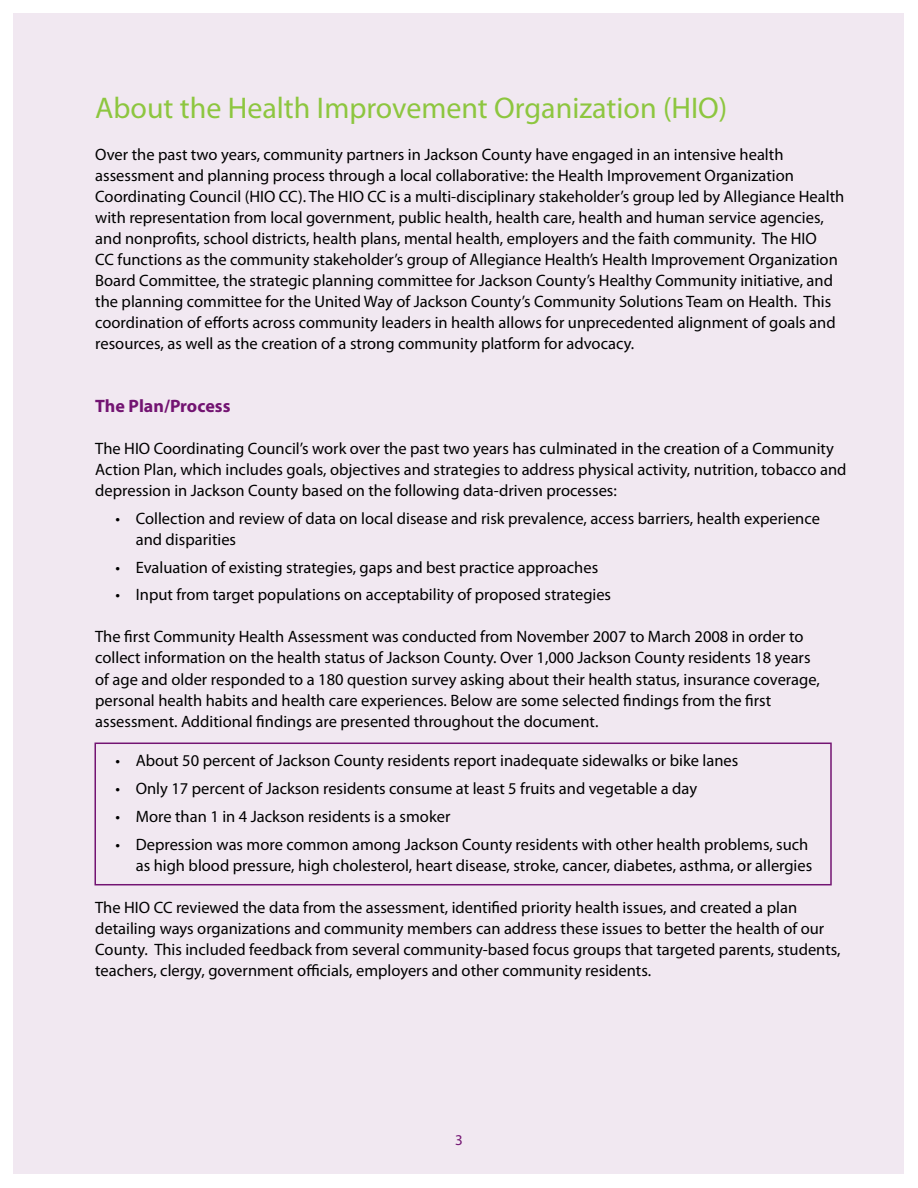
<style>
.page{position:relative;width:918px;height:1188px;background:#fff}
.page>*{position:absolute;margin:0;border:0;box-sizing:border-box;transform-origin:0 0}
.t1{font:30px "Myriad Pro";color:#8dc63f}
.t2{font:700 18px "Myriad Pro";color:#731472}
.t3{font:16.5px/21px "Myriad Pro";color:#000}
.t4{font:15px "Myriad Pro";color:#731472}
</style>
<div class="page">
<div style="left:14px;top:14px;width:890px;height:1160px;background:#f1e8f1"></div>
<div style="left:94px;top:743px;width:738px;height:142px;border:2px solid #731472"></div>
<h1 class="t1" style="left:95px;top:90px;width:634px">About the Health Improvement Organization (HIO)</h1>
<p class="t3" style="left:95px;top:144px;width:751px">Over the past two years, community partners in Jackson County have engaged in an intensive health assessment and planning process through a local collaborative: the Health Improvement Organization Coordinating Council (HIO CC). The HIO CC is a multi-disciplinary stakeholder’s group led by Allegiance Health with representation from local government, public health, health care, health and human service agencies, and nonprofits, school districts, health plans, mental health, employers and the faith community. The HIO<br>CC functions as the community stakeholder’s group of Allegiance Health’s Health Improvement Organization Board Committee, the strategic planning committee for Jackson County’s Healthy Community initiative, and the planning committee for the United Way of Jackson County’s Community Solutions Team on Health. This coordination of efforts across community leaders in health allows for unprecedented alignment of goals and resources, as well as the creation of a strong community platform for advocacy.</p>
<p class="t2" style="left:95px;top:394px;width:137px">The Plan/Process</p>
<p class="t3" style="left:95px;top:438px;width:753px">The HIO Coordinating Council’s work over the past two years has culminated in the creation of a Community<br>Action Plan, which includes goals, objectives and strategies to address physical activity, nutrition, tobacco and depression in Jackson County based on the following data-driven processes:</p>
<p class="t3" style="left:136px;top:508px;width:686px;text-indent:-20px">• Collection and review of data on local disease and risk prevalence, access barriers, health experience and disparities</p>
<p class="t3" style="left:115px;top:556px;width:484px">• Evaluation of existing strategies, gaps and best practice approaches</p>
<p class="t3" style="left:115px;top:584px;width:497px">• Input from target populations on acceptability of proposed strategies</p>
<p class="t3" style="left:95px;top:626px;width:726px">The first Community Health Assessment was conducted from November 2007 to March 2008 in order to collect information on the health status of Jackson County. Over 1,000 Jackson County residents 18 years of age and older responded to a 180 question survey asking about their health status, insurance coverage, personal health habits and health care experiences. Below are some selected findings from the first assessment. Additional findings are presented throughout the document.</p>
<p class="t3" style="left:115px;top:750px;width:624px">• About 50 percent of Jackson County residents report inadequate sidewalks or bike lanes</p>
<p class="t3" style="left:115px;top:778px;width:583px">• Only 17 percent of Jackson residents consume at least 5 fruits and vegetable a day</p>
<p class="t3" style="left:115px;top:805px;width:336px">• More than 1 in 4 Jackson residents is a smoker</p>
<p class="t3" style="left:115px;top:833px;width:698px;text-align:right">• Depression was more common among Jackson County residents with other health problems, such as high blood pressure, high cholesterol, heart disease, stroke, cancer, diabetes, asthma, or allergies</p>
<p class="t3" style="left:95px;top:896px;width:747px">The HIO CC reviewed the data from the assessment, identified priority health issues, and created a plan detailing ways organizations and community members can address these issues to better the health of our County. This included feedback from several community-based focus groups that targeted parents, students, teachers, clergy, government officials, employers and other community residents.</p>
<p class="t4" style="left:455px;top:1131px;width:9px">3</p>
</div>
